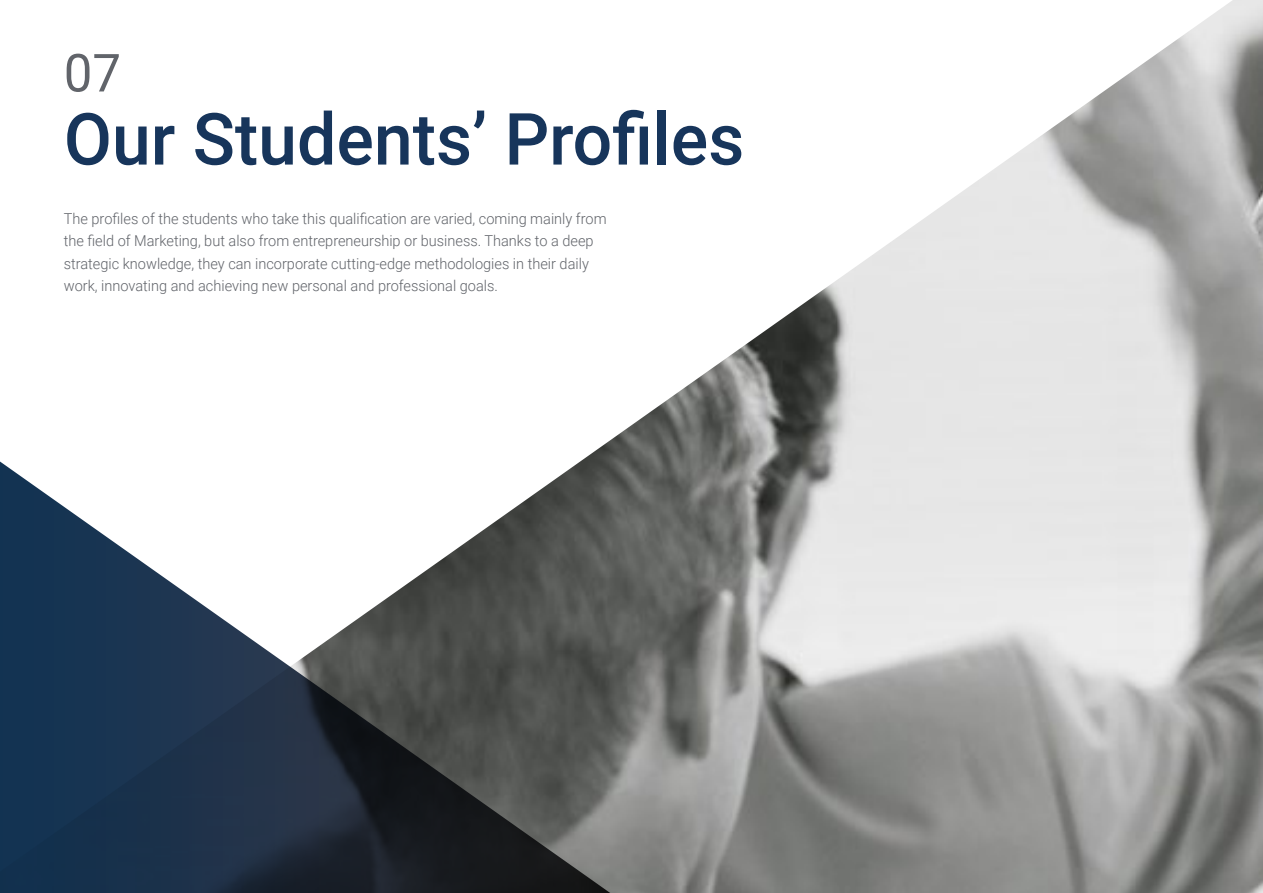
<style>
.page{position:relative;width:1263px;height:893px;background:#fff}
.page>*{position:absolute;margin:0;border:0;box-sizing:border-box;transform-origin:0 0}
.t1{font:500 72px "Roboto";color:#17355b}
.t2{font:52.5px "Roboto";color:#61646a}
.t3{font:300 15px/22.5px "Roboto";color:#61646a}
</style>
<div class="page">
<img style="left:602px;top:0;width:661px;height:893px">
<svg style="left:0;top:446px;width:640px;height:447px"></svg>
<h2 class="t2" style="left:64px;top:36px;width:59px">07</h2>
<h1 class="t1" style="left:64px;top:89px;width:682px">Our Students’ Profiles</h1>
<p class="t3" style="left:64px;top:207px;width:544px">The profiles of the students who take this qualification are varied, coming mainly from the field of Marketing, but also from entrepreneurship or business. Thanks to a deep strategic knowledge, they can incorporate cutting-edge methodologies in their daily work, innovating and achieving new personal and professional goals.</p>
</div>
